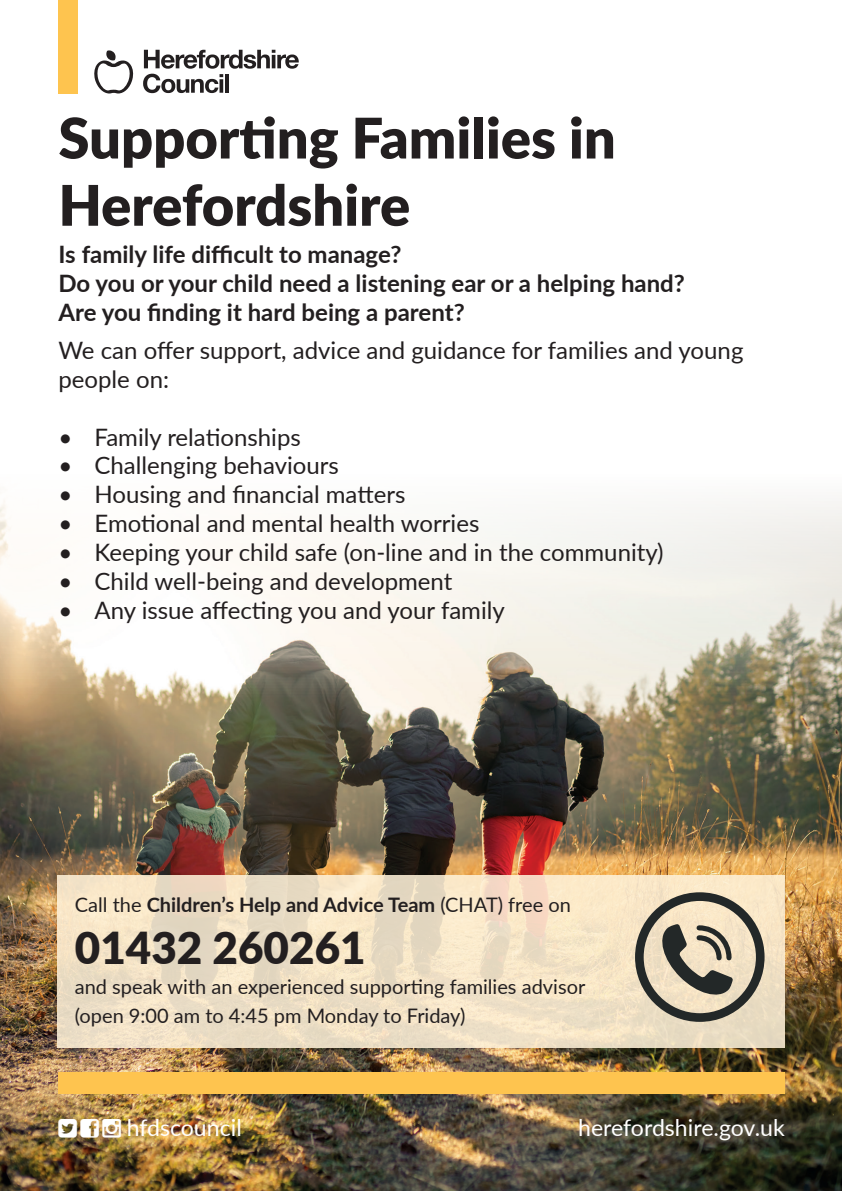
<style>
.page{position:relative;width:842px;height:1191px;background:#fff}
.page>*{position:absolute;margin:0;border:0;box-sizing:border-box;transform-origin:0 0}
.t1{font:900 56px/67.2px "Lato";color:#231f20}
.t2{font:900 44px "Lato";color:#231f20}
.t3{font:24px/28.8px "Lato";color:#231f20}
.t4{font:700 24px/28.8px "Lato";color:#231f20}
.t5{font:23.2px "Lato";color:#fff}
.t6{font:20px/28.8px "Lato";color:#231f20}
.t7{font:700 20px "Lato";color:#231f20}
.s1{font-weight:400}
</style>
<div class="page">
<img style="left:0;top:498px;width:842px;height:693px">
<div style="left:58px;top:0;width:20px;height:93px;background:#fec44f"></div>
<div style="left:58px;top:1072px;width:727px;height:22px;background:#fec44f"></div>
<svg style="left:143px;top:50px;width:156px;height:43px"></svg>
<hr style="left:225px;top:74px;width:4px;height:19px;background:#231f20">
<svg style="left:94px;top:50px;width:40px;height:43px"></svg>
<svg style="left:58px;top:875px;width:727px;height:172px;background:#eddec3"></svg>
<svg style="left:657px;top:922px;width:77px;height:77px;background:#a89e8c"></svg>
<div style="left:635px;top:892px;width:129px;height:129px;border:9px solid #232828;border-radius:50%"></div>
<svg style="left:58px;top:1119px;width:63px;height:19px"></svg>
<h1 class="t1" style="left:58px;top:102px;width:559px">Supporting Families in<br>Herefordshire</h1>
<p class="t4" style="left:58px;top:239px;width:628px">Is family life difficult to manage?<br>Do you or your child need a listening ear or a helping hand?<br>Are you finding it hard being a parent?</p>
<p class="t3" style="left:58px;top:335px;width:686px">We can offer support, advice and guidance for families and young people on:</p>
<p class="t3" style="left:58px;top:421px;width:244px">• Family relationships</p>
<p class="t3" style="left:58px;top:450px;width:282px">• Challenging behaviours</p>
<p class="t3" style="left:58px;top:479px;width:348px">• Housing and financial matters</p>
<p class="t3" style="left:58px;top:508px;width:422px">• Emotional and mental health worries</p>
<p class="t3" style="left:58px;top:537px;width:607px">• Keeping your child safe (on-line and in the community)</p>
<p class="t3" style="left:58px;top:565px;width:395px">• Child well-being and development</p>
<p class="t3" style="left:58px;top:594px;width:448px">• Any issue affecting you and your family</p>
<p class="t7" style="left:75px;top:889px;width:498px"><span class="s1">Call the</span> Children’s Help and Advice Team <span class="s1">(CHAT) free on</span></p>
<h2 class="t2" style="left:75px;top:915px;width:292px">01432 260261</h2>
<p class="t6" style="left:75px;top:971px;width:512px">and speak with an experienced supporting families advisor (open 9:00 am to 4:45 pm Monday to Friday)</p>
<p class="t5" style="left:127px;top:1111px;width:117px">hfdscouncil</p>
<p class="t5" style="left:578px;top:1111px;width:208px">herefordshire.gov.uk</p>
</div>
